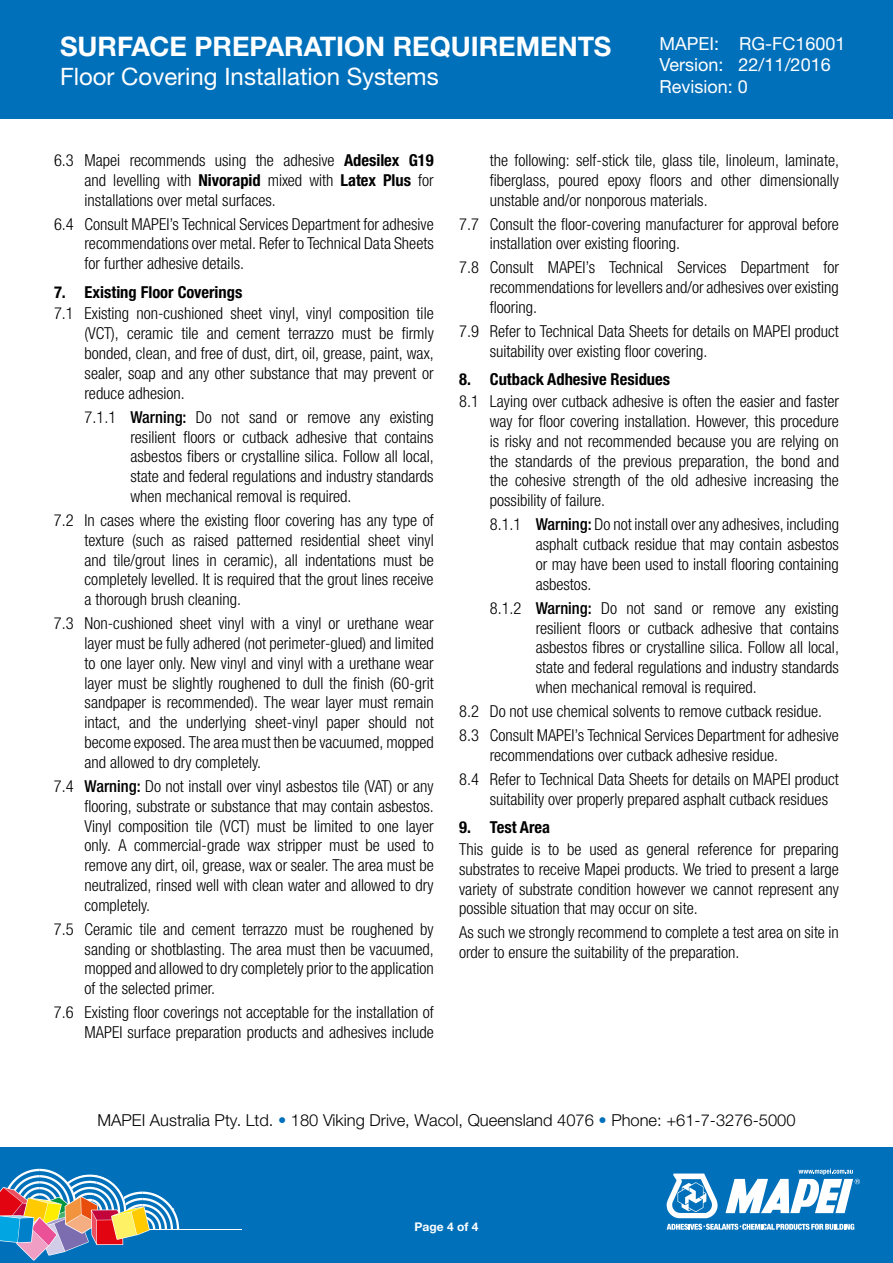
<style>
.page{position:relative;width:893px;height:1263px;background:#fff}
.page>*{position:absolute;margin:0;border:0;box-sizing:border-box;transform-origin:0 0}
.t1{font:700 27px "Helvetica Neue LTW1 G";color:#fff}
.t2{font:24px "Helvetica Neue LTW1 G";color:#fff}
.t3{font:18px/21.6px "Helvetica Neue LTW1 G";color:#fff}
.t4{font:300 condensed 16.5px/19.8px "Helvetica Neue LTW1 G";color:#000;text-align:justify}
.t5{font:300 16.5px "Helvetica Neue LTW1 G";color:#000}
.t6{font:700 condensed 16.5px "Helvetica Neue LTW1 G";color:#000}
.t7{font:700 12px "Helvetica Neue";color:#fff}
.s1{font-weight:700}
.s2{font-weight:500}
.s3{color:#0070ba}
</style>
<div class="page">
<div style="left:0;top:1147px;width:893px;height:116px;background:#0070ba"></div>
<div style="left:0;top:0;width:893px;height:118px;background:#0070ba"></div>
<hr style="left:143px;top:1229px;width:99px;height:1px;background:#fff">
<svg style="left:0;top:1169px;width:179px;height:92px"></svg>
<svg style="left:667px;top:1224px;width:187px;height:6px"></svg>
<svg style="left:667px;top:1173px;width:51px;height:45px"></svg>
<svg style="left:725px;top:1168px;width:135px;height:45px"></svg>
<h1 class="t1" style="left:60px;top:30px;width:553px">SURFACE PREPARATION REQUIREMENTS</h1>
<h2 class="t2" style="left:60px;top:62px;width:380px">Floor Covering Installation Systems</h2>
<p class="t3" style="left:659px;top:32px;width:188px">MAPEI: RG-FC16001<br>Version: 22/11/2016<br>Revision: 0</p>
<p class="t4" style="left:85px;top:150px;width:351px;text-indent:-31px">6.3 Mapei recommends using the adhesive <span class="s1">Adesilex G19 </span>and levelling with <span class="s1">Nivorapid</span> mixed with <span class="s1">Latex Plus</span> for installations over metal surfaces.</p>
<p class="t4" style="left:85px;top:214px;width:351px;text-indent:-31px">6.4 Consult MAPEI’s Technical Services Department for adhesive recommendations over metal. Refer to Technical Data Sheets for further adhesive details.</p>
<p class="t6" style="left:54px;top:282px;width:190px">7. Existing Floor Coverings</p>
<p class="t4" style="left:85px;top:304px;width:351px;text-indent:-31px">7.1 Existing non-cushioned sheet vinyl, vinyl composition tile (VCT), ceramic tile and cement terrazzo must be firmly bonded, clean, and free of dust, dirt, oil, grease, paint, wax, sealer, soap and any other substance that may prevent or reduce adhesion.</p>
<p class="t4" style="left:131px;top:407px;width:305px;text-indent:-46px">7.1.1 <span class="s2">Warning:</span> Do not sand or remove any existing resilient floors or cutback adhesive that contains asbestos fibers or crystalline silica. Follow all local, state and federal regulations and industry standards when mechanical removal is required.</p>
<p class="t4" style="left:85px;top:510px;width:351px;text-indent:-31px">7.2 In cases where the existing floor covering has any type of texture (such as raised patterned residential sheet vinyl and tile/grout lines in ceramic), all indentations must be completely levelled. It is required that the grout lines receive a thorough brush cleaning.</p>
<p class="t4" style="left:85px;top:614px;width:351px;text-indent:-31px">7.3 Non-cushioned sheet vinyl with a vinyl or urethane wear layer must be fully adhered (not perimeter-glued) and limited to one layer only. New vinyl and vinyl with a urethane wear layer must be slightly roughened to dull the finish (60-grit sandpaper is recommended). The wear layer must remain intact, and the underlying sheet-vinyl paper should not become exposed. The area must then be vacuumed, mopped and allowed to dry completely.</p>
<p class="t4" style="left:85px;top:776px;width:351px;text-indent:-31px">7.4 <span class="s2">Warning:</span> Do not install over vinyl asbestos tile (VAT) or any flooring, substrate or substance that may contain asbestos.<br>Vinyl composition tile (VCT) must be limited to one layer only. A commercial-grade wax stripper must be used to remove any dirt, oil, grease, wax or sealer. The area must be neutralized, rinsed well with clean water and allowed to dry completely.</p>
<p class="t4" style="left:85px;top:919px;width:351px;text-indent:-31px">7.5 Ceramic tile and cement terrazzo must be roughened by sanding or shotblasting. The area must then be vacuumed, mopped and allowed to dry completely prior to the application of the selected primer.</p>
<p class="t4" style="left:54px;top:1003px;width:381px;text-align:right">7.6 Existing floor coverings not acceptable for the installation of<br>MAPEI surface preparation products and adhesives include</p>
<p class="t4" style="left:490px;top:150px;width:351px">the following: self-stick tile, glass tile, linoleum, laminate, fiberglass, poured epoxy floors and other dimensionally unstable and/or nonporous materials.</p>
<p class="t4" style="left:490px;top:214px;width:351px;text-indent:-31px">7.7 Consult the floor-covering manufacturer for approval before installation over existing flooring.</p>
<p class="t4" style="left:490px;top:258px;width:351px;text-indent:-31px">7.8 Consult MAPEI’s Technical Services Department for recommendations for levellers and/or adhesives over existing flooring.</p>
<p class="t4" style="left:490px;top:322px;width:351px;text-indent:-31px">7.9 Refer to Technical Data Sheets for details on MAPEI product suitability over existing floor covering.</p>
<p class="t6" style="left:459px;top:369px;width:212px">8. Cutback Adhesive Residues</p>
<p class="t4" style="left:490px;top:392px;width:351px;text-indent:-31px">8.1 Laying over cutback adhesive is often the easier and faster way for floor covering installation. However, this procedure is risky and not recommended because you are relying on the standards of the previous preparation, the bond and the cohesive strength of the old adhesive increasing the possibility of failure.</p>
<p class="t4" style="left:536px;top:515px;width:305px;text-indent:-46px">8.1.1 <span class="s2">Warning:</span> Do not install over any adhesives, including asphalt cutback residue that may contain asbestos or may have been used to install flooring containing asbestos.</p>
<p class="t4" style="left:536px;top:598px;width:305px;text-indent:-46px">8.1.2 <span class="s2">Warning:</span> Do not sand or remove any existing resilient floors or cutback adhesive that contains asbestos fibres or crystalline silica. Follow all local, state and federal regulations and industry standards when mechanical removal is required.</p>
<p class="t4" style="left:459px;top:699px;width:381px;line-height:24px">8.2 Do not use chemical solvents to remove cutback residue.<br>8.3 Consult MAPEI’s Technical Services Department for adhesive</p>
<p class="t4" style="left:459px;top:743px;width:381px;line-height:24px;text-indent:31px">recommendations over cutback adhesive residue.<br>8.4 Refer to Technical Data Sheets for details on MAPEI product</p>
<p class="t4" style="left:490px;top:789px;width:340px">suitability over properly prepared asphalt cutback residues</p>
<p class="t6" style="left:459px;top:817px;width:92px">9. Test Area</p>
<p class="t4" style="left:459px;top:839px;width:381px">This guide is to be used as general reference for preparing substrates to receive Mapei products. We tried to present a large variety of substrate condition however we cannot represent any possible situation that may occur on site.</p>
<p class="t4" style="left:459px;top:923px;width:381px">As such we strongly recommend to complete a test area on site in order to ensure the suitability of the preparation.</p>
<p class="t5" style="left:97px;top:1110px;width:700px">MAPEI Australia Pty. Ltd. <span class="s3">•</span> 180 Viking Drive, Wacol, Queensland 4076 <span class="s3">•</span> Phone: +61-7-3276-5000</p>
<p class="t7" style="left:415px;top:1219px;width:65px">Page 4 of 4</p>
</div>
